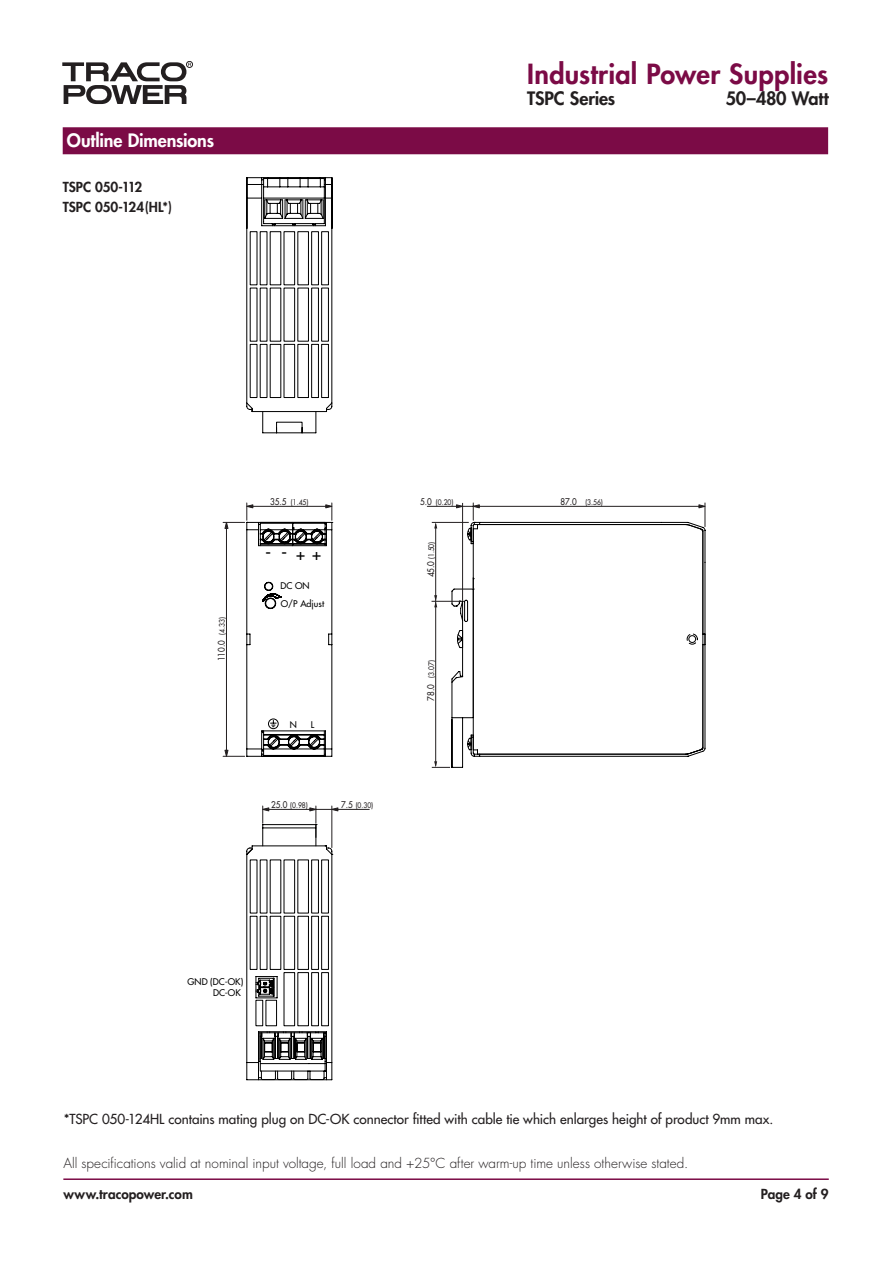
<style>
.page{position:relative;width:893px;height:1263px;background:#fff}
.page>*{position:absolute;margin:0;border:0;box-sizing:border-box;transform-origin:0 0}
.t1{font:800 27px "Futura";letter-spacing:.01em;color:#7b0b46}
.t2{font:18.75px "Futura";color:#000}
.t3{font:800 18px "Futura";letter-spacing:-.01em;color:#231f20}
.Liste_Titel_Heavy{font:800 18px "Futura";letter-spacing:-.01em;color:#fff}
.Text_Heavy{font:13.5px "Futura";color:#231f20}
.t4{font:300 13.5px "Futura";color:#231f20}
.Text_Heavy-2{font:800 13.5px/20.2px "Futura";letter-spacing:.005em;color:#231f20}
.t5{font:9px "Futura";color:#000}
.t6{font:7.5px "Futura";color:#231f20;scale:.9 1}
.s1{font-size:9px}
.s2{font-size:15.6px}
</style>
<div class="page">
<div style="left:186px;top:61px;width:7px;height:7px;border:1px solid #231f20;border-radius:50%"></div>
<svg style="left:62px;top:62px;width:129px;height:42px"></svg>
<hr style="left:63px;top:1178px;width:766px;height:2px;background:#7b0b46">
<div style="left:63px;top:127px;width:765px;height:27px;background:#7b0b46"></div>
<svg style="left:246px;top:177px;width:459px;height:580px"></svg>
<hr style="left:427px;top:506px;width:276px;height:1px;background:#231f20">
<svg style="left:698px;top:503px;width:8px;height:24px"></svg>
<svg style="left:223px;top:197px;width:257px;height:883px"></svg>
<p class="Liste_Titel_Heavy" style="left:67px;top:129px;width:149px">Outline Dimensions</p>
<p class="Text_Heavy-2" style="left:63px;top:177px;width:111px">TSPC 050-112<br>TSPC 050-124(HL*)</p>
<p class="t1" style="left:527px;top:57px;width:302px">Industrial Power Supplies</p>
<p class="t3" style="left:527px;top:87px;width:90px">TSPC Series</p>
<p class="t3" style="left:726px;top:87px;width:104px">50–480 Watt</p>
<p class="t6" style="left:217px;top:661px;width:51px;rotate:-90deg"><span class="s1">110.0</span> (4.33)</p>
<p class="t6" style="left:270px;top:497px;width:44px"><span class="s1">35.5</span> (1.45)</p>
<p class="t2" style="left:265px;top:541px;width:58px">--<span class="s2">++</span></p>
<p class="t5" style="left:281px;top:580px;width:31px">DC ON</p>
<p class="t5" style="left:281px;top:598px;width:45px">O/P Adjust</p>
<p class="t5" style="left:290px;top:718px;width:9px">N</p>
<p class="t5" style="left:311px;top:718px;width:5px">L</p>
<p class="t6" style="left:271px;top:800px;width:42px"><span class="s1">25.0</span> (0.98)</p>
<p class="t6" style="left:341px;top:800px;width:37px"><span class="s1">7.5</span> (0.30)</p>
<p class="t6" style="left:420px;top:497px;width:39px"><span class="s1">5.0</span> (0.20)</p>
<p class="t6" style="left:560px;top:497px;width:49px"><span class="s1">87.0</span> (3.56)</p>
<p class="t6" style="left:427px;top:577px;width:41px;rotate:-90deg"><span class="s1">45.0</span> (1.50)</p>
<p class="t6" style="left:427px;top:700px;width:46px;rotate:-90deg"><span class="s1">78.0</span> (3.07)</p>
<p class="t5" style="left:188px;top:976px;width:57px">GND (DC-OK)</p>
<p class="t5" style="left:213px;top:987px;width:29px">DC-OK</p>
<p class="Text_Heavy" style="left:64px;top:1110px;width:711px">*TSPC 050-124HL contains mating plug on DC-OK connector fitted with cable tie which enlarges height of product 9mm max.</p>
<p class="t4" style="left:63px;top:1155px;width:626px">All specifications valid at nominal input voltage, full load and +25°C after warm-up time unless otherwise stated.</p>
<p class="Text_Heavy-2" style="left:63px;top:1184px;width:131px">www.tracopower.com</p>
<p class="Text_Heavy-2" style="left:761px;top:1184px;width:69px">Page 4 of 9</p>
</div>
